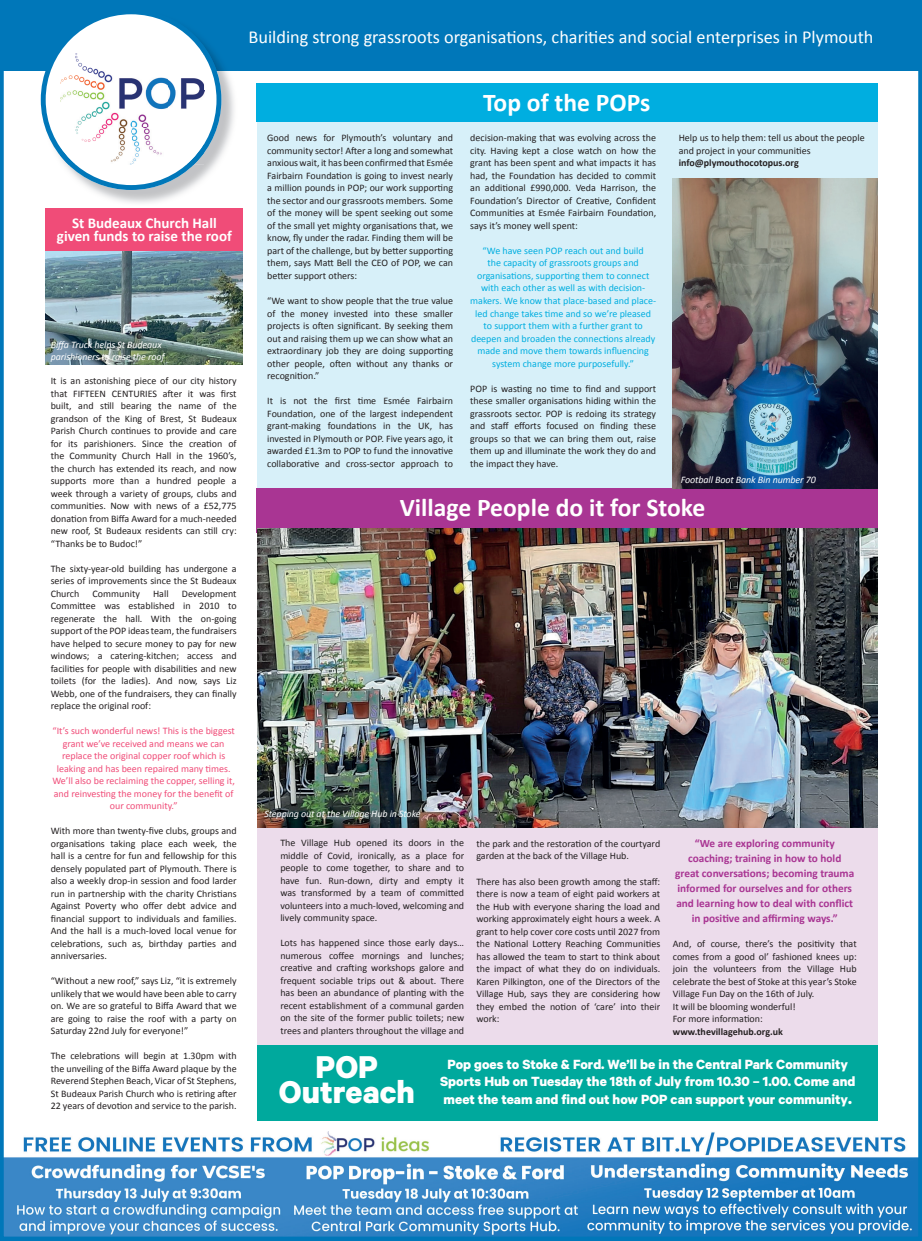
<style>
.page{position:relative;width:922px;height:1241px;background:#fff}
.page>*{position:absolute;margin:0;border:0;box-sizing:border-box;transform-origin:0 0}
.t1{font:700 35.5px "Calibre";color:#fff}
.t2{font:700 25.62px "Calibri";color:#fff}
.t3{font:18.25px "Calibri";color:#fff}
.t4{font:700 15px/17.5px "Calibre";color:#fff;text-align:center}
.t5{font:700 15px/12.5px "Calibri";color:#fff;text-align:center}
.t6{font:700 11.25px/15px "Calibri";color:#a93593;text-align:center}
.t7{font:10px/12.5px "Calibri";color:#231f20;text-align:justify}
.t8{font:10px/12.5px "Calibri";color:#00aee0;text-align:center}
.t9{font:10px/12.5px "Calibri";color:#f04c78;text-align:center}
.t10{font:italic 10px/12.5px "Calibri";letter-spacing:-.01em;color:#fff}
.t11{font:700 10px "Calibri";color:#231f20}
.s1{font-size:17.38px}
</style>
<div class="page">
<img style="left:0;top:0;width:921px;height:1240px">
<h3 class="t3" style="left:248px;top:24px;width:626px">Building strong grassroots organisations, charities and social enterprises in Plymouth</h3>
<h3 class="t5" style="left:57px;top:217px;width:176px">St Budeaux Church Hall given funds to raise the roof</h3>
<p class="t10" style="left:51px;top:338px;width:115px">Biffa Truck helps St Budeaux parishioners to raise the roof</p>
<p class="t7" style="left:51px;top:374px;width:187px">It is an astonishing piece of our city history that FIFTEEN CENTURIES after it was first built, and still bearing the name of the grandson of the King of Brest, St Budeaux Parish Church continues to provide and care for its parishioners. Since the creation of the Community Church Hall in the 1960’s, the church has extended its reach, and now supports more than a hundred people a week through a variety of groups, clubs and communities. Now with news of a £52,775 donation from Biffa Award for a much-needed new roof, St Budeaux residents can still cry: “Thanks be to Budoc!”</p>
<p class="t7" style="left:51px;top:561px;width:187px">The sixty-year-old building has undergone a series of improvements since the St Budeaux Church</p>
<p class="t7" style="left:51px;top:586px;width:187px;text-indent:131px">Development Committee was established in 2010 to regenerate the hall. With the on-going support of the POP ideas team, the fundraisers have helped to secure money to pay for new windows; a catering-kitchen; access and facilities for people with disabilities and new toilets (for the ladies). And now, says Liz Webb, one of the fundraisers, they can finally replace the original roof:</p>
<p class="t9" style="left:52px;top:724px;width:184px">“It’s such wonderful news! This is the biggest grant we’ve received and means we can replace the original copper roof which is leaking and has been repaired many times.<br>We’ll also be reclaiming the copper, selling it, and reinvesting the money for the benefit of our community.”</p>
<p class="t7" style="left:51px;top:824px;width:187px">With more than twenty-five clubs, groups and organisations taking place each week, the hall is a centre for fun and fellowship for this densely populated part of Plymouth. There is also a weekly drop-in session and food larder run in partnership with the charity Christians Against Poverty who offer debt advice and financial support to individuals and families.<br>And the hall is a much-loved local venue for celebrations, such as, birthday parties and anniversaries.</p>
<p class="t7" style="left:51px;top:974px;width:187px">“Without a new roof,” says Liz, “it is extremely unlikely that we would have been able to carry on. We are so grateful to Biffa Award that we are going to raise the roof with a party on Saturday 22nd July for everyone!”</p>
<p class="t7" style="left:51px;top:1049px;width:187px">The celebrations will begin at 1.30pm with the unveiling of the Biffa Award plaque by the Reverend Stephen Beach, Vicar of St Stephens, St Budeaux Parish Church who is retiring after 22 years of devotion and service to the parish.</p>
<p class="t7" style="left:93px;top:586px;width:49px">Community</p>
<p class="t7" style="left:153px;top:586px;width:17px">Hall</p>
<p class="t7" style="left:267px;top:131px;width:187px">Good news for Plymouth’s voluntary and community sector! After a long and somewhat anxious wait, it has been confirmed that Esmée Fairbairn Foundation is going to invest nearly a million pounds in POP; our work supporting the sector and our grassroots members. Some of the money will be spent seeking out some of the small yet mighty organisations that, we know, fly under the radar. Finding them will be part of the challenge, but by better supporting them, says Matt Bell the CEO of POP, we can better support others:</p>
<p class="t7" style="left:267px;top:294px;width:187px">“We want to show people that the true value of the money invested into these smaller projects is often significant. By seeking them out and raising them up we can show what an extraordinary job they are doing supporting other people, often without any thanks or recognition.”</p>
<p class="t7" style="left:267px;top:394px;width:187px">It is not the first time Esmée Fairbairn Foundation, one of the largest independent grant-making foundations in the UK, has invested in Plymouth or POP. Five years ago, it awarded £1.3m to POP to fund the innovative collaborative and cross-sector approach to</p>
<h2 class="t2" style="left:483px;top:84px;width:169px">Top of the POPs</h2>
<p class="t7" style="left:470px;top:131px;width:187px">decision-making that was evolving across the city. Having kept a close watch on how the grant has been spent and what impacts it has had, the Foundation has decided to commit an additional £990,000. Veda Harrison, the Foundation’s Director of Creative, Confident Communities at Esmée Fairbairn Foundation, says it’s money well spent:</p>
<p class="t8" style="left:470px;top:244px;width:187px">“We have seen POP reach out and build<br>the capacity of grassroots groups and organisations, supporting them to connect with each other as well as with decision&shy;makers. We know that place-based and place&shy;led change takes time and so we’re pleased to support them with a further grant to deepen and broaden the connections already made and move them towards influencing system change more purposefully.”</p>
<p class="t7" style="left:470px;top:381px;width:187px">POP is wasting no time to find and support these smaller organisations hiding within the grassroots sector. POP is redoing its strategy and staff efforts focused on finding these groups so that we can bring them out, raise them up and illuminate the work they do and the impact they have.</p>
<p class="t7" style="left:678px;top:131px;width:187px">Help us to help them: tell us about the people and project in your communities</p>
<p class="t11" style="left:678px;top:156px;width:121px">info@plymouthocotopus.org</p>
<p class="t10" style="left:680px;top:473px;width:136px">Football Boot Bank Bin number 70</p>
<h2 class="t2" style="left:400px;top:489px;width:307px">Village People do it for Stoke</h2>
<p class="t10" style="left:264px;top:807px;width:158px">Stepping out at the Village Hub in Stoke</p>
<p class="t7" style="left:280px;top:836px;width:185px">The Village Hub opened its doors in the middle of Covid, ironically, as a place for people to come together, to share and to have fun. Run-down, dirty and empty it was transformed by a team of committed volunteers into a much-loved, welcoming and lively community space.</p>
<p class="t7" style="left:280px;top:936px;width:185px">Lots has happened since those early days… numerous coffee mornings and lunches; creative and crafting workshops galore and frequent sociable trips out &amp; about. There has been an abundance of planting with the recent establishment of a communal garden on the site of the former public toilets; new trees and planters throughout the village and</p>
<p class="t7" style="left:476px;top:837px;width:185px">the park and the restoration of the courtyard garden at the back of the Village Hub.</p>
<p class="t7" style="left:476px;top:874px;width:185px">There has also been growth among the staff: there is now a team of eight paid workers at the Hub with everyone sharing the load and working approximately eight hours a week. A grant to help cover core costs until 2027 from the National Lottery Reaching Communities has allowed the team to start to think about the impact of what they do on individuals.<br>Karen Pilkington, one of the Directors of the Village Hub, says they are considering how they embed the notion of ‘care’ into their work:</p>
<p class="t6" style="left:675px;top:835px;width:181px">“We are exploring community coaching; training in how to hold great conversations; becoming trauma informed for ourselves and for others and learning how to deal with conflict in positive and affirming ways.”</p>
<p class="t7" style="left:672px;top:937px;width:185px;text-align:left">And, of course, there’s the positivity that comes from a good ol’ fashioned knees up: join the volunteers from the Village Hub celebrate the best of Stoke at this year’s Stoke Village Fun Day on the 16th of July.<br>It will be blooming wonderful!<br>For more information:</p>
<p class="t11" style="left:672px;top:1024px;width:112px">www.thevillagehub.org.uk</p>
<h1 class="t1" style="left:315px;top:1044px;width:64px">POP</h1>
<h1 class="t1" style="left:279px;top:1069px;width:137px">Outreach</h1>
<h3 class="t4" style="left:440px;top:1054px;width:416px">Pop goes to Stoke &amp; Ford. We’ll be in the Central Park Community<br>Sports Hub on Tuesday the 18th of July from 10.30 – 1.00. Come and meet the team and find out how POP can support your community<span class="s1">.</span></h3>
</div>
